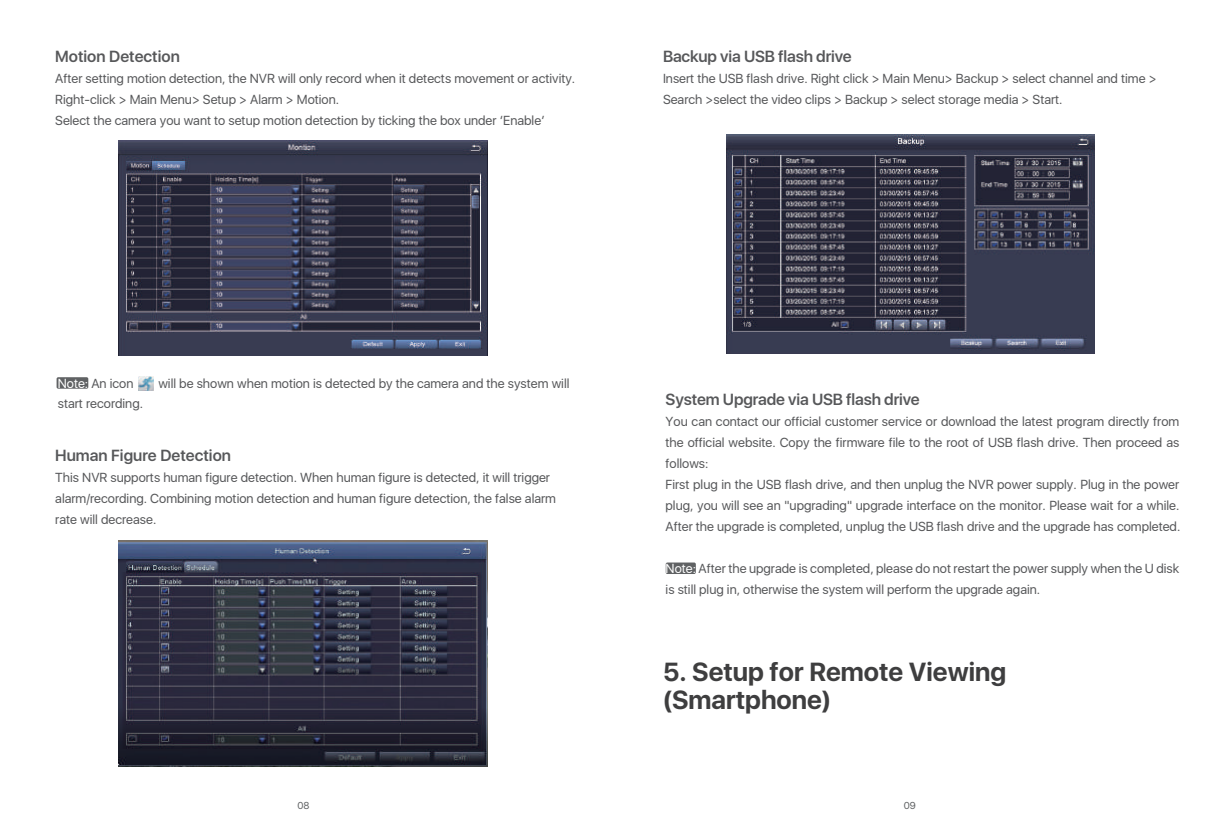
<style>
.page{position:relative;width:1214px;height:834px;background:#fff}
.page>*{position:absolute;margin:0;border:0;box-sizing:border-box;transform-origin:0 0}
.t1{font:700 26px/28px "SFUI Display";color:#3e3e3f}
.t2{font:600 16px "SFUI Display";letter-spacing:-.01em;color:#57585a}
.t3{font:13px/21px "SFUI Display";color:#57585a}
.t4{font:10px "SFUI Display";color:#606264}
.s1{color:#fff}
</style>
<div class="page">
<div style="left:665px;top:562px;width:30px;height:12px;background:#606264;border-radius:2px"></div>
<img style="left:726px;top:134px;width:368px;height:220px">
<img style="left:119px;top:140px;width:368px;height:216px">
<img style="left:119px;top:540px;width:368px;height:226px">
<div style="left:57px;top:377px;width:31px;height:11px;background:#606264;border-radius:2px"></div>
<img style="left:139px;top:376px;width:14px;height:15px">
<p class="t2" style="left:55px;top:45px;width:126px">Motion Detection</p>
<p class="t3" style="left:55px;top:68px;width:521px">After setting motion detection, the NVR will only record when it detects movement or activity.<br>Right-click &gt; Main Menu&gt; Setup &gt; Alarm &gt; Motion.<br>Select the camera you want to setup motion detection by ticking the box under ‘Enable’</p>
<p class="t2" style="left:663px;top:45px;width:190px">Backup via USB flash drive</p>
<p class="t3" style="left:663px;top:68px;width:495px">Insert the USB flash drive. Right click &gt; Main Menu&gt; Backup &gt; select channel and time &gt;<br>Search &gt;select the video clips &gt; Backup &gt; select storage media &gt; Start.</p>
<p class="t3" style="left:58px;top:372px;width:77px"><span class="s1">Note:</span> An icon</p>
<p class="t3" style="left:158px;top:372px;width:412px">will be shown when motion is detected by the camera and the system will</p>
<p class="t3" style="left:58px;top:392px;width:87px">start recording.</p>
<p class="t2" style="left:55px;top:444px;width:177px">Human Figure Detection</p>
<p class="t3" style="left:55px;top:467px;width:502px">This NVR supports human figure detection. When human figure is detected, it will trigger alarm/recording. Combining motion detection and human figure detection, the false alarm rate will decrease.</p>
<p class="t2" style="left:665px;top:388px;width:256px">System Upgrade via USB flash drive</p>
<p class="t3" style="left:665px;top:411px;width:516px">You can contact our official customer service or download the latest program directly from the official website. Copy the firmware file to the root of USB flash drive. Then proceed as follows:<br>First plug in the USB flash drive, and then unplug the NVR power supply. Plug in the power plug, you will see an "upgrading" upgrade interface on the monitor. Please wait for a while.<br>After the upgrade is completed, unplug the USB flash drive and the upgrade has completed.</p>
<p class="t3" style="left:665px;top:558px;width:515px"><span class="s1">Note:</span> After the upgrade is completed, please do not restart the power supply when the U disk is still plug in, otherwise the system will perform the upgrade again.</p>
<h1 class="t1" style="left:663px;top:657px;width:344px">5. Setup for Remote Viewing (Smartphone)</h1>
<p class="t4" style="left:297px;top:797px;width:13px">08</p>
<p class="t4" style="left:903px;top:797px;width:13px">09</p>
</div>
